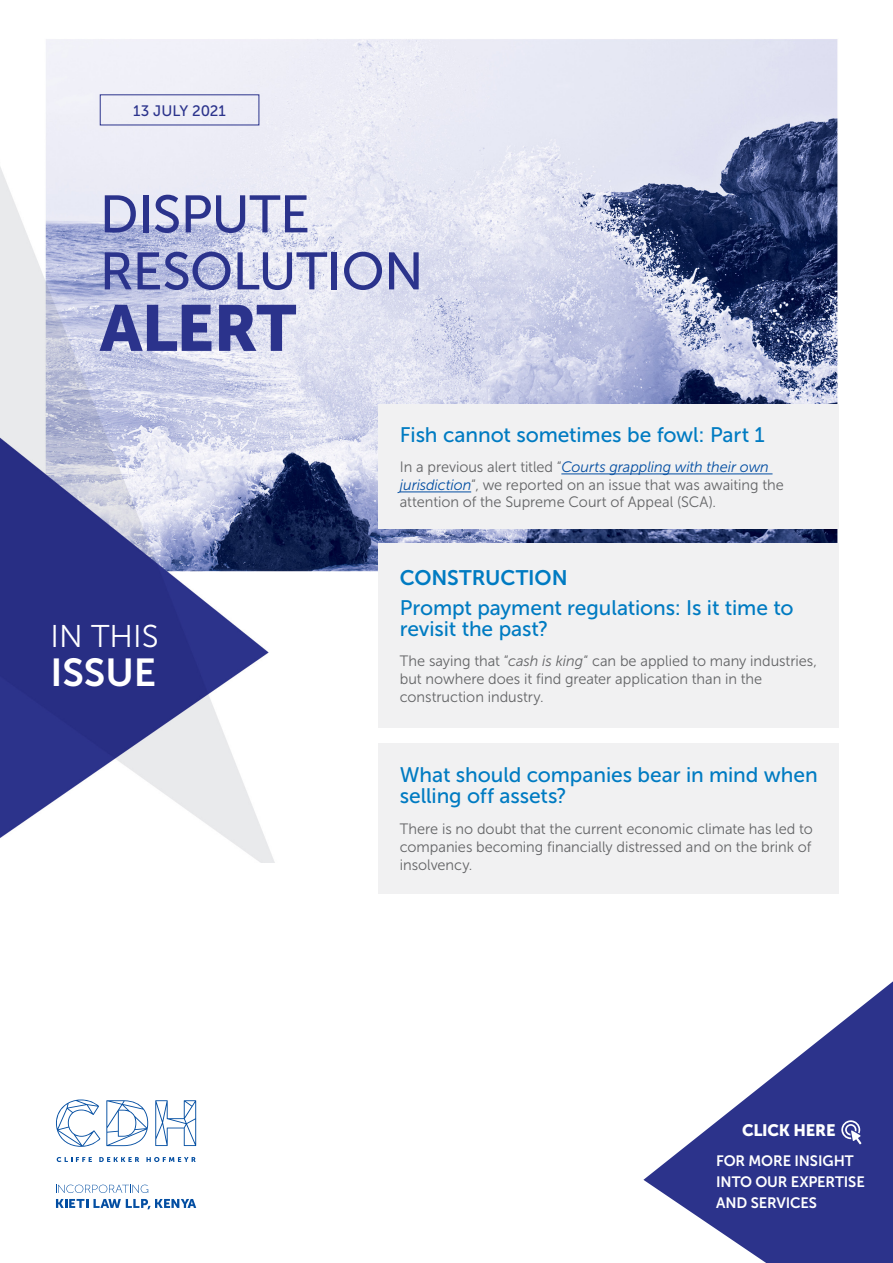
<style>
.page{position:relative;width:893px;height:1263px;background:#fff}
.page>*{position:absolute;margin:0;border:0;box-sizing:border-box;transform-origin:0 0}
.t1{font:64.5px "Museo Sans 900";letter-spacing:-.02em;color:#2b338c}
.t2{font:52.5px/57px "Museo Sans 500";letter-spacing:-.01em;color:#2b338c}
.t3{font:38.85px "Museo Sans 700";color:#fff}
.t4{font:31.35px "Museo Sans 300";color:#fff}
.t5{font:21px/21px "Museo Sans 500";letter-spacing:-.005em;color:#007bc2}
.t6{font:21px "Museo Sans 700";letter-spacing:-.005em;color:#007bc2}
.t7{font:16.5px "Museo Sans 900";letter-spacing:-.02em;color:#fff}
.t8{font:15.15px "Museo Sans 500";color:#2b338c}
.t9{font:15px/18px "Museo Sans 300";color:#636466}
.t10{font:15px/21px "Museo Sans 700";letter-spacing:-.01em;color:#fff}
.s1{font-style:italic;color:#034ea2}
.s2{font-style:italic}
</style>
<div class="page">
<img style="left:0;top:39px;width:839px;height:823px">
<div style="left:379px;top:404px;width:460px;height:125px;background:#f1f1f2"></div>
<hr style="left:561px;top:473px;width:211px;height:1px;background:#034ea2">
<hr style="left:400px;top:491px;width:71px;height:1px;background:#034ea2">
<svg style="left:146px;top:1157px;width:50px;height:5px"></svg>
<svg style="left:99px;top:1157px;width:40px;height:5px"></svg>
<svg style="left:57px;top:1157px;width:35px;height:5px"></svg>
<svg style="left:56px;top:1099px;width:44px;height:48px"></svg>
<svg style="left:106px;top:1100px;width:42px;height:46px"></svg>
<svg style="left:155px;top:1100px;width:41px;height:46px"></svg>
<svg style="left:56px;top:1184px;width:92px;height:9px"></svg>
<svg style="left:56px;top:1199px;width:140px;height:10px"></svg>
<svg style="left:643px;top:981px;width:250px;height:282px;fill:#2c338b"></svg>
<svg style="left:841px;top:1120px;width:20px;height:24px"></svg>
<div style="left:379px;top:743px;width:460px;height:151px;background:#f1f1f2"></div>
<div style="left:379px;top:544px;width:460px;height:184px;background:#f1f1f2"></div>
<p class="t8" style="left:133px;top:102px;width:94px">13 JULY 2021</p>
<h2 class="t2" style="left:100px;top:186px;width:325px">DISPUTE<br>RESOLUTION</h2>
<h1 class="t1" style="left:100px;top:292px;width:198px">ALERT</h1>
<h3 class="t4" style="left:50px;top:620px;width:110px">IN THIS</h3>
<h3 class="t3" style="left:50px;top:651px;width:107px">ISSUE</h3>
<h3 class="t5" style="left:400px;top:424px;width:366px">Fish cannot sometimes be fowl: Part 1</h3>
<p class="t9" style="left:400px;top:458px;width:385px">In a previous alert titled “<span class="s1">Courts grappling with their own jurisdiction</span>“, we reported on an issue that was awaiting the</p>
<p class="t9" style="left:400px;top:493px;width:318px">attention of the Supreme Court of Appeal (SCA).</p>
<h3 class="t6" style="left:400px;top:566px;width:169px">CONSTRUCTION</h3>
<h3 class="t5" style="left:400px;top:597px;width:395px">Prompt payment regulations: Is it time to revisit the past?</h3>
<p class="t9" style="left:400px;top:652px;width:419px">The saying that “<span class="s2">cash is king</span>“ can be applied to many industries, but nowhere does it find greater application than in the construction industry.</p>
<h3 class="t5" style="left:400px;top:765px;width:419px">What should companies bear in mind when selling off assets?</h3>
<p class="t9" style="left:400px;top:820px;width:414px;text-align:justify">There is no doubt that the current economic climate has led to companies becoming financially distressed and on the brink of insolvency.</p>
<p class="t7" style="left:742px;top:1121px;width:95px">CLICK HERE</p>
<p class="t10" style="left:716px;top:1150px;width:150px">FOR MORE INSIGHT<br>INTO OUR EXPERTISE<br>AND SERVICES</p>
</div>
